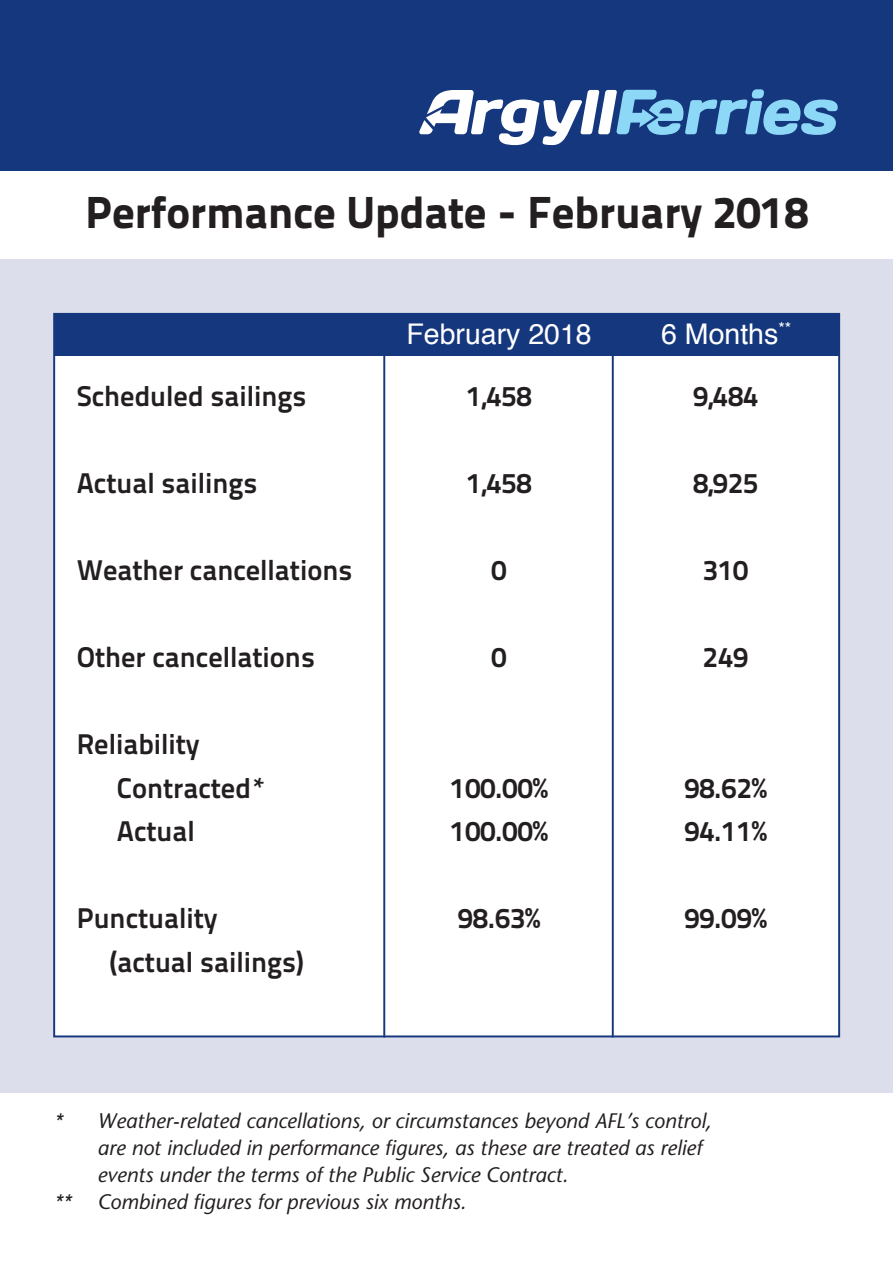
<style>
.page{position:relative;width:893px;height:1263px;background:#fff}
.page>*{position:absolute;margin:0;border:0;box-sizing:border-box;transform-origin:0 0}
.t1{font:800 45px "Titillium Text 22 L";color:#231f20}
.t2{font:700 28.5px/43.5px "Titillium Text 22 L";color:#231f20}
.t3{font:28.5px "Helvetica";color:#fff}
.t4{font:italic 21px "Stone Sans";color:#231f20}
</style>
<div class="page">
<div style="left:0;top:259px;width:893px;height:834px;background:#dddeeb"></div>
<div style="left:53px;top:313px;width:787px;height:724px;background:#fff;border:2px solid #15377d"></div>
<div style="left:0;top:0;width:893px;height:171px;background:#15377d"></div>
<svg style="left:419px;top:89px;width:419px;height:56px"></svg>
<div style="left:54px;top:313px;width:785px;height:43px;background:#15377d"></div>
<hr style="left:383px;top:353px;width:2px;height:684px;background:#15377d">
<hr style="left:612px;top:355px;width:2px;height:682px;background:#15377d">
<h1 class="t1" style="left:85px;top:177px;width:724px">Performance Update - February 2018</h1>
<h2 class="t3" style="left:406px;top:312px;width:187px">February 2018</h2>
<h2 class="t3" style="left:661px;top:312px;width:132px">6 Months<sup>**</sup></h2>
<h2 class="t2" style="left:77px;top:372px;width:231px">Scheduled sailings</h2>
<h2 class="t2" style="left:466px;top:372px;width:67px">1,458</h2>
<h2 class="t2" style="left:693px;top:373px;width:67px">9,484</h2>
<h2 class="t2" style="left:77px;top:459px;width:182px">Actual sailings</h2>
<h2 class="t2" style="left:466px;top:459px;width:67px">1,458</h2>
<h2 class="t2" style="left:693px;top:460px;width:67px">8,925</h2>
<h2 class="t2" style="left:77px;top:546px;width:277px">Weather cancellations</h2>
<h2 class="t2" style="left:492px;top:546px;width:17px">0</h2>
<h2 class="t2" style="left:703px;top:547px;width:47px">310</h2>
<h2 class="t2" style="left:77px;top:634px;width:240px">Other cancellations</h2>
<h2 class="t2" style="left:492px;top:634px;width:17px">0</h2>
<h2 class="t2" style="left:703px;top:634px;width:47px">249</h2>
<h2 class="t2" style="left:117px;top:721px;width:151px;text-indent:-40px">Reliability<br>Contracted*<br>Actual</h2>
<h2 class="t2" style="left:450px;top:764px;width:99px">100.00%<br>100.00%</h2>
<h2 class="t2" style="left:684px;top:764px;width:84px">98.62%<br>94.11%</h2>
<h2 class="t2" style="left:110px;top:895px;width:195px;text-indent:-33px">Punctuality (actual sailings)</h2>
<h2 class="t2" style="left:458px;top:895px;width:84px">98.63%</h2>
<h2 class="t2" style="left:684px;top:895px;width:84px">99.09%</h2>
<p class="t4" style="left:54px;top:1108px;width:659px">* Weather-related cancellations, or circumstances beyond AFL’s control,</p>
<p class="t4" style="left:98px;top:1135px;width:606px">are not included in performance figures, as these are treated as relief</p>
<p class="t4" style="left:98px;top:1162px;width:472px">events under the terms of the Public Service Contract.</p>
<p class="t4" style="left:54px;top:1189px;width:414px">** Combined figures for previous six months.</p>
</div>
